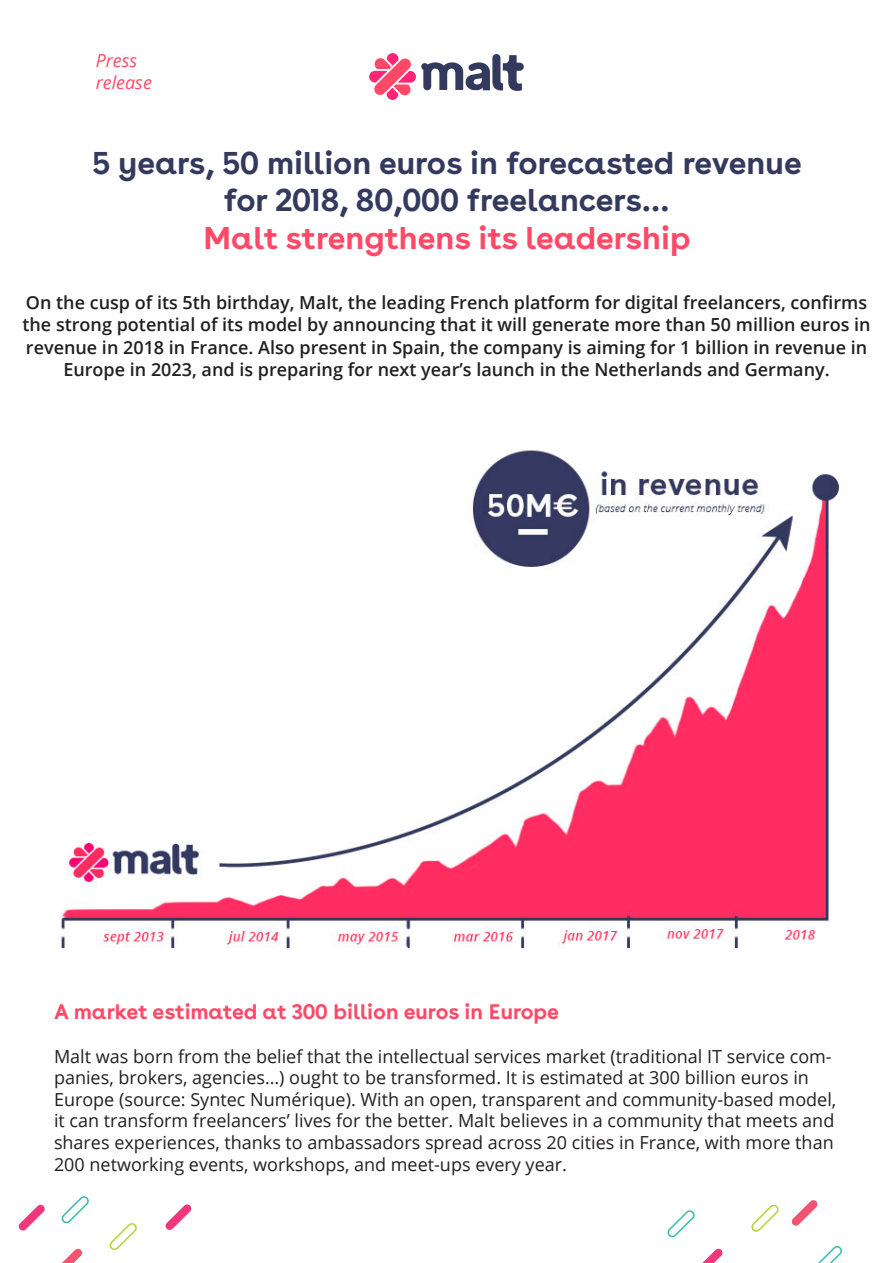
<style>
.page{position:relative;width:893px;height:1263px;background:#fff}
.page>*{position:absolute;margin:0;border:0;box-sizing:border-box;transform-origin:0 0}
.t1{font:700 31.5px "Buenos Aires";color:#343a5e}
.t2{font:700 31.5px "Buenos Aires";color:#ff4967}
.t3{font:700 21px "Buenos Aires";color:#ff4967}
.t4{font:18px/21.6px "Open Sans";color:#231f20}
.t5{font:600 18px/22.5px "Open Sans";color:#231f20;text-align:center}
.t6{font:italic 18px "Open Sans";color:#ff4a66}
</style>
<div class="page">
<svg style="left:369px;top:53px;width:155px;height:47px"></svg>
<svg style="left:18px;top:1204px;width:27px;height:27px"></svg>
<svg style="left:61px;top:1196px;width:28px;height:28px"></svg>
<svg style="left:109px;top:1223px;width:28px;height:27px"></svg>
<svg style="left:165px;top:1204px;width:27px;height:26px"></svg>
<svg style="left:62px;top:1248px;width:20px;height:15px"></svg>
<svg style="left:667px;top:1200px;width:175px;height:63px"></svg>
<img style="left:60px;top:450px;width:779px;height:498px">
<p class="t6" style="left:96px;top:48px;width:43px">Press</p>
<p class="t6" style="left:96px;top:70px;width:58px">release</p>
<p class="t1" style="left:92px;top:144px;width:711px">5 years, 50 million euros in forecasted revenue</p>
<p class="t1" style="left:224px;top:181px;width:447px">for 2018, 80,000 freelancers…</p>
<p class="t2" style="left:203px;top:219px;width:488px">Malt strengthens its leadership</p>
<p class="t5" style="left:22px;top:291px;width:850px">On the cusp of its 5th birthday, Malt, the leading French platform for digital freelancers, confirms the strong potential of its model by announcing that it will generate more than 50 million euros in revenue in 2018 in France. Also present in Spain, the company is aiming for 1 billion in revenue in Europe in 2023, and is preparing for next year’s launch in the Netherlands and Germany.</p>
<p class="t3" style="left:54px;top:999px;width:507px">A market estimated at 300 billion euros in Europe</p>
<p class="t4" style="left:54px;top:1045px;width:784px">Malt was born from the belief that the intellectual services market (traditional IT service com&shy;panies, brokers, agencies…) ought to be transformed. It is estimated at 300 billion euros in Europe (source: Syntec Numérique). With an open, transparent and community-based model, it can transform freelancers’ lives for the better. Malt believes in a community that meets and shares experiences, thanks to ambassadors spread across 20 cities in France, with more than 200 networking events, workshops, and meet-ups every year.</p>
</div>
